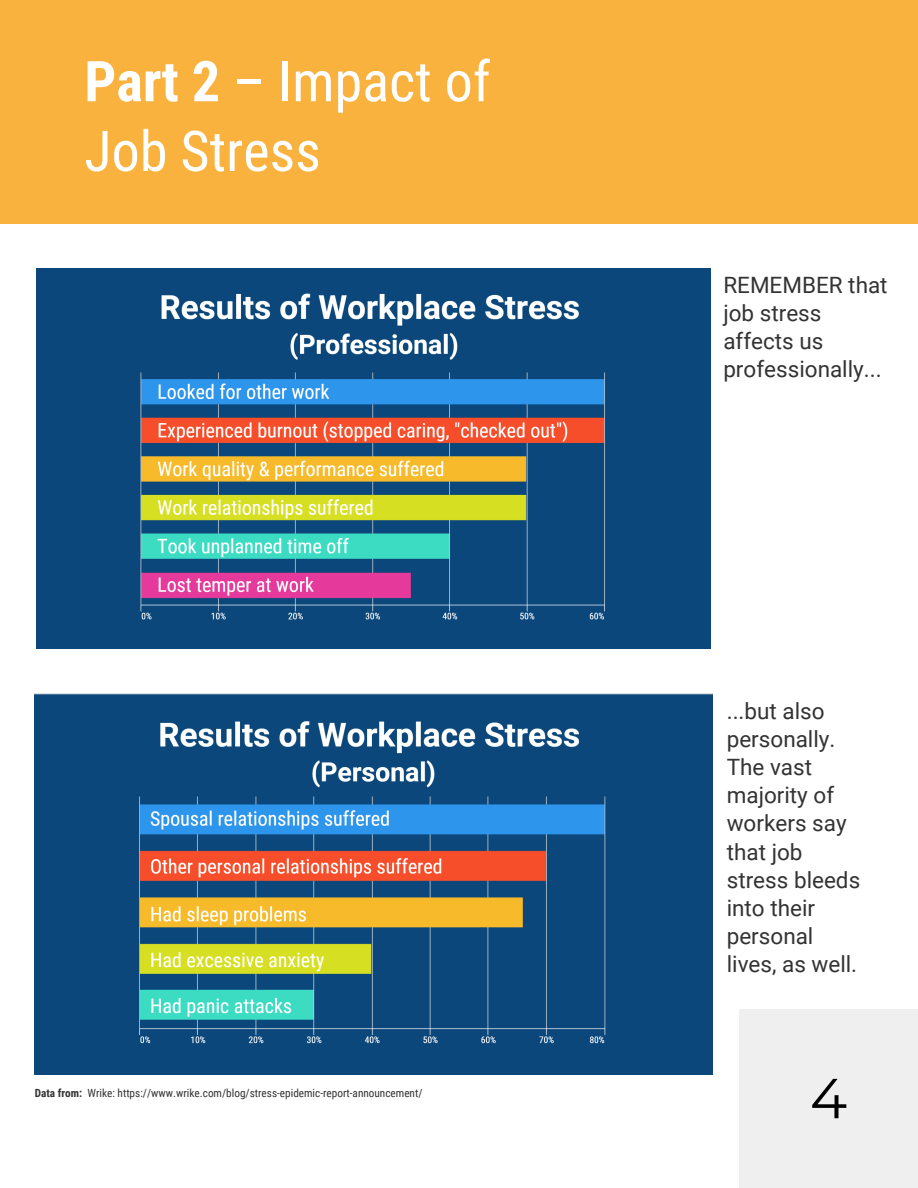
<style>
.page{position:relative;width:918px;height:1188px;background:#fff}
.page>*{position:absolute;margin:0;border:0;box-sizing:border-box;transform-origin:0 0}
.t1{font:56.25px/69.8px "Roboto Condensed";color:#fff}
.t2{font:56.25px "Montserrat";color:#000}
.t3{font:22.5px/28.2px "Roboto";color:#333}
.t4{font:11.25px "Roboto Condensed";color:#333}
.s1{font-weight:700}
</style>
<div class="page">
<div style="left:0;top:0;width:918px;height:224px;background:#f9b23e"></div>
<div style="left:739px;top:1009px;width:179px;height:179px;background:#efefef"></div>
<img style="left:36px;top:269px;width:675px;height:380px">
<img style="left:35px;top:693px;width:677px;height:381px">
<h1 class="t1" style="left:84px;top:44px;width:408px"><span class="s1">Part 2</span> – Impact of<br>Job Stress</h1>
<p class="t4" style="left:35px;top:1085px;width:389px"><span class="s1">Data from:</span> Wrike: https://www.wrike.com/blog/stress-epidemic-report-announcement/</p>
<p class="t3" style="left:723px;top:270px;width:166px">REMEMBER that job stress affects us professionally...</p>
<p class="t3" style="left:727px;top:696px;width:135px">...but also personally.<br>The vast majority of workers say that job stress bleeds into their personal lives, as well.</p>
<h1 class="t2" style="left:810px;top:1060px;width:39px">4</h1>
</div>
